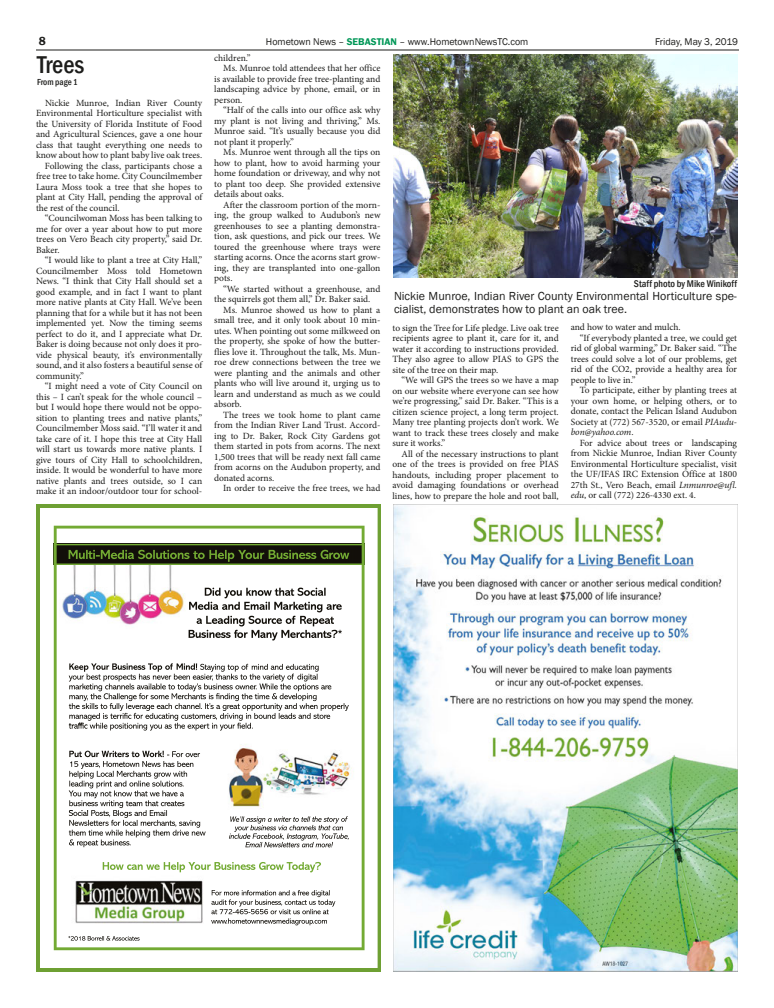
<style>
.page{position:relative;width:774px;height:1008px;background:#fff}
.page>*{position:absolute;margin:0;border:0;box-sizing:border-box;transform-origin:0 0}
.t1{font:500 condensed 25px "Franklin Gothic";color:#1d1d1b}
.cutline{font:12px/13px "Franklin Gothic";color:#1d1d1b}
.t2{font:600 12px "Franklin Gothic";color:#1d1d1b}
.t3{font:10px "Franklin Gothic";color:#1d1d1b}
.Photo_credit{font:500 condensed 10px "Franklin Gothic";color:#1d1d1b}
.Body_Copy{font:9.5px/10.5px "Minion Pro";letter-spacing:-.005em;color:#1d1d1b;text-align:justify}
.Jumped_Head{font:500 condensed 9px "Franklin Gothic";color:#1d1d1b}
.s1{font-weight:600;color:#009757}
.s2{font-style:italic}
</style>
<div class="page">
<hr style="left:36px;top:50px;width:703px;height:1px;background:#1d1d1b">
<svg style="left:36px;top:504px;width:345px;height:468px"></svg>
<img style="left:393px;top:504px;width:345px;height:468px">
<img style="left:393px;top:55px;width:345px;height:223px">
<p class="t2" style="left:39px;top:34px;width:9px">8</p>
<p class="t3" style="left:266px;top:35px;width:264px">Hometown News – <span class="s1">SEBASTIAN</span> – www.HometownNewsTC.com</p>
<p class="t3" style="left:655px;top:35px;width:84px">Friday, May 3, 2019</p>
<p class="t1" style="left:37px;top:48px;width:49px">Trees</p>
<p class="Jumped_Head" style="left:37px;top:77px;width:42px">From page 1</p>
<p class="Body_Copy" style="left:36px;top:98px;width:168px;text-indent:9px">Nickie Munroe, Indian River County Environmental Horticulture specialist with the University of Florida Institute of Food and Agricultural Sciences, gave a one hour class that taught everything one needs to know about how to plant baby live oak trees.</p>
<p class="Body_Copy" style="left:36px;top:161px;width:168px;text-indent:9px">Following the class, participants chose a free tree to take home. City Councilmember Laura Moss took a tree that she hopes to plant at City Hall, pending the approval of the rest of the council.</p>
<p class="Body_Copy" style="left:36px;top:213px;width:168px;text-indent:9px">“Councilwoman Moss has been talking to me for over a year about how to put more trees on Vero Beach city property,” said Dr.<br>Baker.</p>
<p class="Body_Copy" style="left:36px;top:255px;width:168px;text-indent:9px">“I would like to plant a tree at City Hall,” Councilmember Moss told Hometown News. “I think that City Hall should set a good example, and in fact I want to plant more native plants at City Hall. We’ve been planning that for a while but it has not been implemented yet. Now the timing seems perfect to do it, and I appreciate what Dr.<br>Baker is doing because not only does it pro&shy;vide physical beauty, it’s environmentally sound, and it also fosters a beautiful sense of community.”</p>
<p class="Body_Copy" style="left:36px;top:381px;width:168px;text-indent:9px">“I might need a vote of City Council on this – I can’t speak for the whole council – but I would hope there would not be oppo&shy;sition to planting trees and native plants,” Councilmember Moss said. “I’ll water it and take care of it. I hope this tree at City Hall will start us towards more native plants. I give tours of City Hall to schoolchildren, inside. It would be wonderful to have more native plants and trees outside, so I can make it an indoor/outdoor tour for school-</p>
<p class="Body_Copy" style="left:214px;top:53px;width:38px">children.”</p>
<p class="Body_Copy" style="left:214px;top:63px;width:168px;text-indent:9px">Ms. Munroe told attendees that her office is available to provide free tree-planting and landscaping advice by phone, email, or in person.</p>
<p class="Body_Copy" style="left:214px;top:105px;width:168px;text-indent:9px">“Half of the calls into our office ask why my plant is not living and thriving,” Ms.<br>Munroe said. “It’s usually because you did not plant it properly.”</p>
<p class="Body_Copy" style="left:214px;top:147px;width:168px;text-indent:9px">Ms. Munroe went through all the tips on how to plant, how to avoid harming your home foundation or driveway, and why not to plant too deep. She provided extensive details about oaks.</p>
<p class="Body_Copy" style="left:214px;top:200px;width:168px;text-indent:9px">After the classroom portion of the morn&shy;ing, the group walked to Audubon’s new greenhouses to see a planting demonstra&shy;tion, ask questions, and pick our trees. We toured the greenhouse where trays were starting acorns. Once the acorns start grow&shy;ing, they are transplanted into one-gallon pots.</p>
<p class="Body_Copy" style="left:214px;top:284px;width:168px;text-indent:9px">“We started without a greenhouse, and the squirrels got them all,” Dr. Baker said.</p>
<p class="Body_Copy" style="left:214px;top:305px;width:168px;text-indent:9px">Ms. Munroe showed us how to plant a small tree, and it only took about 10 min&shy;utes. When pointing out some milkweed on the property, she spoke of how the butter&shy;flies love it. Throughout the talk, Ms. Mun&shy;roe drew connections between the tree we were planting and the animals and other plants who will live around it, urging us to learn and understand as much as we could absorb.</p>
<p class="Body_Copy" style="left:214px;top:409px;width:168px;text-indent:9px">The trees we took home to plant came from the Indian River Land Trust. Accord&shy;ing to Dr. Baker, Rock City Gardens got them started in pots from acorns. The next 1,500 trees that will be ready next fall came from acorns on the Audubon property, and donated acorns.</p>
<p class="Body_Copy" style="left:223px;top:483px;width:159px">In order to receive the free trees, we had</p>
<p class="Photo_credit" style="left:634px;top:277px;width:105px">Staff photo by Mike Winikoff</p>
<p class="cutline" style="left:394px;top:289px;width:344px">Nickie Munroe, Indian River County Environmental Horticulture spe&shy;cialist, demonstrates how to plant an oak tree.</p>
<p class="Body_Copy" style="left:392px;top:322px;width:168px">to sign the Tree for Life pledge. Live oak tree recipients agree to plant it, care for it, and water it according to instructions provided.<br>They also agree to allow PIAS to GPS the site of the tree on their map.</p>
<p class="Body_Copy" style="left:392px;top:375px;width:168px;text-indent:9px">“We will GPS the trees so we have a map on our website where everyone can see how we’re progressing,” said Dr. Baker. “This is a citizen science project, a long term project.<br>Many tree planting projects don’t work. We want to track these trees closely and make sure it works.”</p>
<p class="Body_Copy" style="left:392px;top:448px;width:168px;text-indent:9px">All of the necessary instructions to plant one of the trees is provided on free PIAS handouts, including proper placement to avoid damaging foundations or overhead lines, how to prepare the hole and root ball,</p>
<p class="Body_Copy" style="left:571px;top:322px;width:111px">and how to water and mulch.</p>
<p class="Body_Copy" style="left:571px;top:332px;width:168px;text-indent:9px">“If everybody planted a tree, we could get rid of global warming,” Dr. Baker said. “The trees could solve a lot of our problems, get rid of the CO2, provide a healthy area for people to live in.”</p>
<p class="Body_Copy" style="left:571px;top:385px;width:168px;text-indent:9px">To participate, either by planting trees at your own home, or helping others, or to donate, contact the Pelican Island Audubon Society at (772) 567-3520, or email <span class="s2">PIAudu&shy;bon@yahoo.com</span>.</p>
<p class="Body_Copy" style="left:571px;top:437px;width:168px;text-indent:9px">For advice about trees or landscaping from Nickie Munroe, Indian River County Environmental Horticulture specialist, visit the UF/IFAS IRC Extension Office at 1800<br>27th St., Vero Beach, email <span class="s2">Lnmunroe@ufl. edu</span>, or call (772) 226-4330 ext. 4.</p>
</div>
